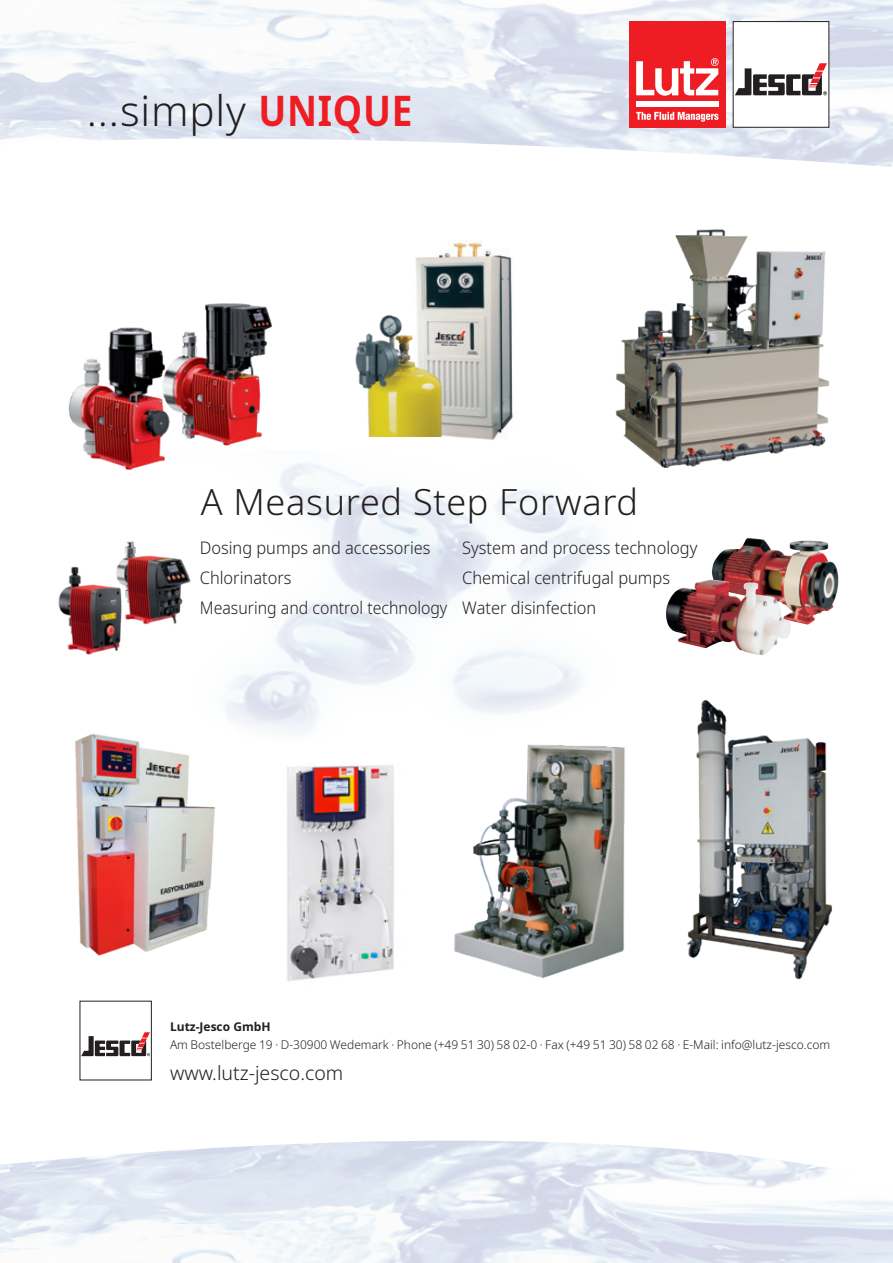
<style>
.page{position:relative;width:893px;height:1263px;background:#fff}
.page>*{position:absolute;margin:0;border:0;box-sizing:border-box;transform-origin:0 0}
.t1{font:300 42px "Noto Sans";letter-spacing:.02em;color:#231f20}
.t2{font:300 36px "Noto Sans";letter-spacing:.02em;color:#231f20}
.t3{font:300 19.5px "Noto Sans";color:#231f20}
.t4{font:300 17.25px/30px "Noto Sans";color:#231f20;scale:.95 1}
.t5{font:300 12px "Noto Sans";color:#231f20}
.t6{font:700 12px "Noto Sans";color:#231f20}
.s1{font-weight:700;color:#ee1d23}
</style>
<div class="page">
<img style="left:0;top:0;width:893px;height:167px">
<img style="left:615px;top:229px;width:215px;height:240px">
<img style="left:74px;top:733px;width:141px;height:223px">
<img style="left:712px;top:538px;width:126px;height:86px">
<img style="left:666px;top:580px;width:125px;height:75px">
<img style="left:413px;top:240px;width:100px;height:200px">
<img style="left:355px;top:278px;width:92px;height:158px">
<img style="left:68px;top:327px;width:98px;height:144px">
<img style="left:158px;top:303px;width:124px;height:153px">
<img style="left:454px;top:744px;width:172px;height:235px">
<img style="left:687px;top:699px;width:145px;height:281px">
<img style="left:58px;top:566px;width:63px;height:89px">
<img style="left:112px;top:541px;width:79px;height:91px">
<div style="left:733px;top:22px;width:96px;height:105px;background:#fff"></div>
<div style="left:733px;top:21px;width:96px;height:107px;border:1px solid #231f20"></div>
<div style="left:629px;top:21px;width:96px;height:107px;background:#ee1d23"></div>
<div style="left:636px;top:101px;width:82px;height:6px;background:#fff"></div>
<svg style="left:636px;top:58px;width:83px;height:38px"></svg>
<svg style="left:636px;top:112px;width:82px;height:10px"></svg>
<svg style="left:735px;top:63px;width:92px;height:32px"></svg>
<svg style="left:81px;top:1032px;width:69px;height:24px"></svg>
<img style="left:286px;top:762px;width:108px;height:219px">
<h1 class="t1" style="left:87px;top:81px;width:327px">...simply <span class="s1">UNIQUE</span></h1>
<h2 class="t2" style="left:201px;top:476px;width:439px">A Measured Step Forward</h2>
<p class="t4" style="left:200px;top:533px;width:262px">Dosing pumps and accessories<br>Chlorinators<br>Measuring and control technology</p>
<p class="t4" style="left:462px;top:533px;width:249px">System and process technology<br>Chemical centrifugal pumps<br>Water disinfection</p>
<p class="t6" style="left:170px;top:1018px;width:102px">Lutz-Jesco GmbH</p>
<p class="t5" style="left:170px;top:1036px;width:662px">Am Bostelberge 19 · D-30900 Wedemark · Phone (+49 51 30) 58 02-0 · Fax (+49 51 30) 58 02 68 · E-Mail: info@lutz-jesco.com</p>
<p class="t3" style="left:170px;top:1059px;width:175px">www.lutz-jesco.com</p>
</div>
